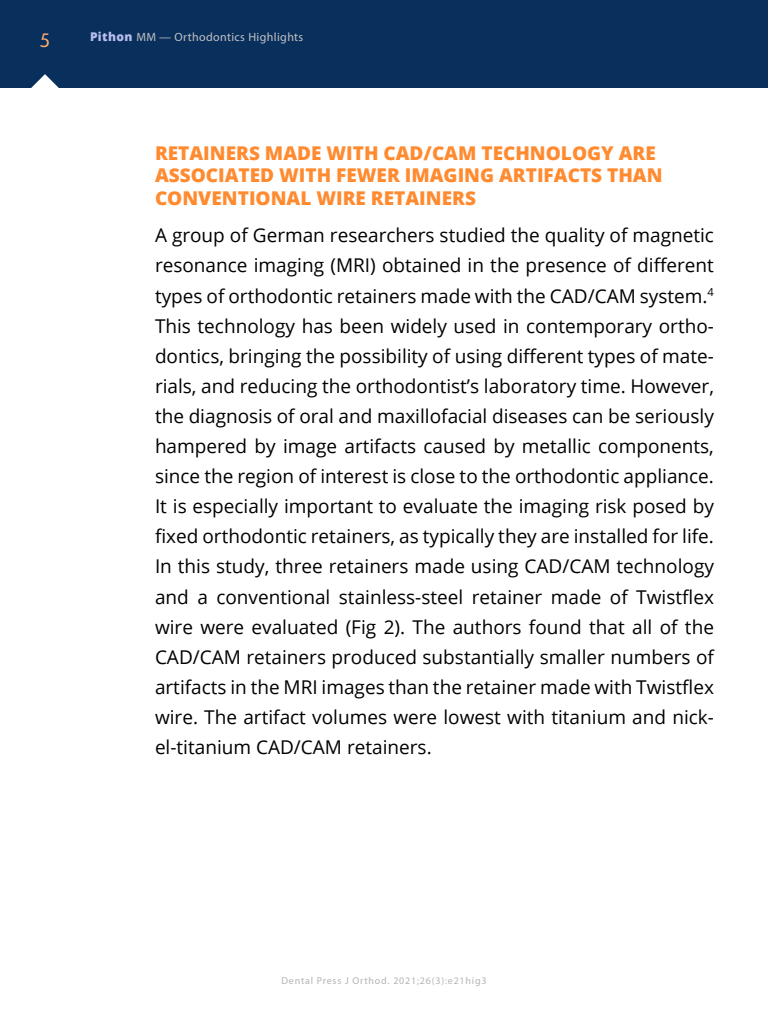
<style>
.page{position:relative;width:768px;height:1024px;background:#fff}
.page>*{position:absolute;margin:0;border:0;box-sizing:border-box;transform-origin:0 0}
.corpo_do_texto{font:19px/30.1px "Open Sans";color:#000;text-align:justify}
.chamada_primaria{font:800 19px/22.8px "Open Sans";color:#ff8b31}
.t1{font:500 18px "Semplicita Pro";color:#ffae6f}
.t2{font:12px "Myriad Pro";letter-spacing:.03em;color:#c1c1c3}
.t3{font:10px "Myriad Pro";letter-spacing:.08em;color:#b3b3b3}
.s1{font-family:"Open Sans";font-weight:800;color:#b9beef}
</style>
<div class="page">
<div style="left:0;top:0;width:768px;height:88px;background:#092f5c"></div>
<svg style="left:31px;top:74px;width:28px;height:14px"></svg>
<p class="t1" style="left:40px;top:27px;width:12px">5</p>
<p class="t2" style="left:90px;top:30px;width:215px"><span class="s1">Pithon</span> MM — Orthodontics Highlights</p>
<p class="chamada_primaria" style="left:155px;top:140px;width:509px">RETAINERS MADE WITH CAD/CAM TECHNOLOGY ARE<br>ASSOCIATED WITH FEWER IMAGING ARTIFACTS THAN<br>CONVENTIONAL WIRE RETAINERS</p>
<p class="corpo_do_texto" style="left:155px;top:220px;width:561px">A group of German researchers studied the quality of magnetic resonance imaging (MRI) obtained in the presence of different types of orthodontic retainers made with the CAD/CAM system.<sup>4<br></sup>This technology has been widely used in contemporary ortho&shy;dontics, bringing the possibility of using different types of mate&shy;rials, and reducing the orthodontist’s laboratory time. However, the diagnosis of oral and maxillofacial diseases can be seriously hampered by image artifacts caused by metallic components, since the region of interest is close to the orthodontic appliance.<br>It is especially important to evaluate the imaging risk posed by fixed orthodontic retainers, as typically they are installed for life.<br>In this study, three retainers made using CAD/CAM technology and a conventional stainless-steel retainer made of Twistflex wire were evaluated (Fig 2). The authors found that all of the CAD/CAM retainers produced substantially smaller numbers of artifacts in the MRI images than the retainer made with Twistflex wire. The artifact volumes were lowest with titanium and nick&shy;el-titanium CAD/CAM retainers.</p>
<p class="t3" style="left:281px;top:975px;width:207px">Dental Press J Orthod. 2021;26(3):e21hig3</p>
</div>
